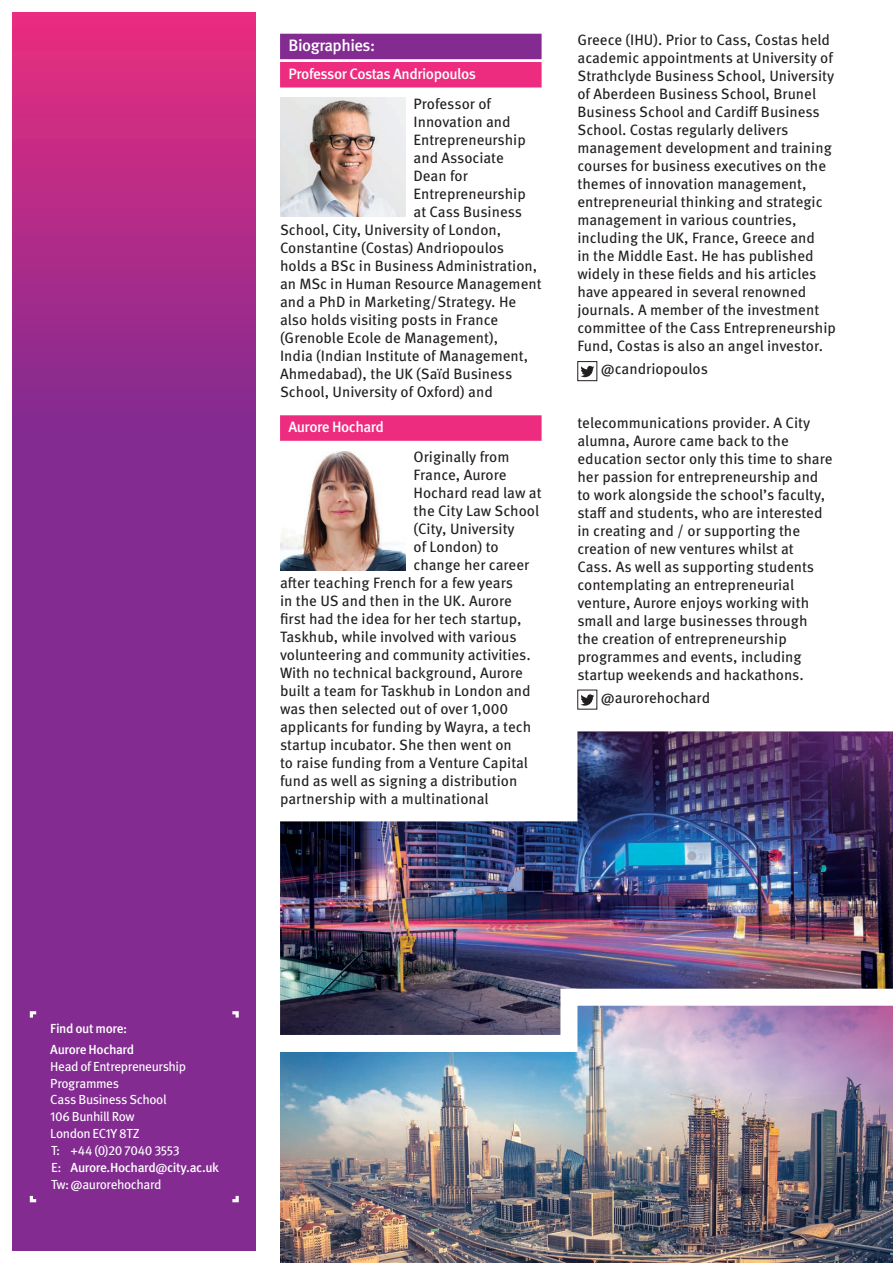
<style>
.page{position:relative;width:893px;height:1263px;background:#fff}
.page>*{position:absolute;margin:0;border:0;box-sizing:border-box;transform-origin:0 0}
._8__Highlighted_text{font:500 16.5px "Meta OT";letter-spacing:-.03em;color:#fff}
._0__Body__MetaOT_Boo{font:15px/18px "Meta OT";color:#231f20}
._9__Highlighted_text{font:500 15px "Meta OT";letter-spacing:-.03em;color:#fff}
._15__Call_To_Action{font:13.2px/16.8px "Meta OT";letter-spacing:-.035em;color:#fff}
._15__Call_To_Action-2{font:500 13.2px "Meta OT";letter-spacing:-.03em;color:#fff}
.s1{font-weight:400}
</style>
<div class="page">
<svg style="left:13px;top:13px;width:242px;height:1237px;background:#932b8d"></svg>
<img style="left:280px;top:1060px;width:613px;height:203px">
<img style="left:280px;top:98px;width:125px;height:119px">
<img style="left:280px;top:451px;width:125px;height:119px">
<div style="left:280px;top:34px;width:262px;height:25px;background:#832b91"></div>
<div style="left:280px;top:62px;width:262px;height:26px;background:#ee2c7f"></div>
<div style="left:280px;top:415px;width:262px;height:26px;background:#ee2c7f"></div>
<svg style="left:30px;top:1011px;width:6px;height:6px"></svg>
<svg style="left:30px;top:1196px;width:6px;height:6px"></svg>
<svg style="left:232px;top:1011px;width:7px;height:6px"></svg>
<svg style="left:232px;top:1196px;width:7px;height:6px"></svg>
<img style="left:280px;top:731px;width:613px;height:249px">
<div style="left:577px;top:361px;width:20px;height:20px;border:1px solid #231f20"></div>
<svg style="left:581px;top:366px;width:13px;height:11px"></svg>
<div style="left:577px;top:690px;width:20px;height:19px;border:1px solid #231f20"></div>
<svg style="left:580px;top:694px;width:14px;height:12px"></svg>
<img style="left:247px;top:980px;width:646px;height:80px">
<p class="_8__Highlighted_text" style="left:289px;top:35px;width:88px">Biographies:</p>
<p class="_9__Highlighted_text" style="left:289px;top:65px;width:189px">Professor Costas Andriopoulos</p>
<p class="_0__Body__MetaOT_Boo" style="left:414px;top:95px;width:79px">Professor of</p>
<p class="_0__Body__MetaOT_Boo" style="left:414px;top:113px;width:99px">Innovation and</p>
<p class="_0__Body__MetaOT_Boo" style="left:414px;top:131px;width:114px">Entrepreneurship</p>
<p class="_0__Body__MetaOT_Boo" style="left:414px;top:149px;width:92px">and Associate</p>
<p class="_0__Body__MetaOT_Boo" style="left:414px;top:167px;width:56px">Dean for</p>
<p class="_0__Body__MetaOT_Boo" style="left:414px;top:185px;width:114px">Entrepreneurship</p>
<p class="_0__Body__MetaOT_Boo" style="left:414px;top:203px;width:110px">at Cass Business</p>
<p class="_0__Body__MetaOT_Boo" style="left:280px;top:221px;width:223px">School, City, University of London,</p>
<p class="_0__Body__MetaOT_Boo" style="left:280px;top:239px;width:226px">Constantine (Costas) Andriopoulos</p>
<p class="_0__Body__MetaOT_Boo" style="left:280px;top:257px;width:259px">holds a BSc in Business Administration,</p>
<p class="_0__Body__MetaOT_Boo" style="left:280px;top:275px;width:263px">an MSc in Human Resource Management</p>
<p class="_0__Body__MetaOT_Boo" style="left:280px;top:293px;width:238px">and a PhD in Marketing/Strategy. He</p>
<p class="_0__Body__MetaOT_Boo" style="left:280px;top:311px;width:220px">also holds visiting posts in France</p>
<p class="_0__Body__MetaOT_Boo" style="left:280px;top:329px;width:220px">(Grenoble Ecole de Management),</p>
<p class="_0__Body__MetaOT_Boo" style="left:280px;top:347px;width:250px">India (Indian Institute of Management,</p>
<p class="_0__Body__MetaOT_Boo" style="left:280px;top:365px;width:234px">Ahmedabad), the UK (Saïd Business</p>
<p class="_0__Body__MetaOT_Boo" style="left:280px;top:383px;width:214px">School, University of Oxford) and</p>
<p class="_9__Highlighted_text" style="left:289px;top:418px;width:97px">Aurore Hochard</p>
<p class="_0__Body__MetaOT_Boo" style="left:414px;top:448px;width:98px">Originally from</p>
<p class="_0__Body__MetaOT_Boo" style="left:414px;top:466px;width:94px">France, Aurore</p>
<p class="_0__Body__MetaOT_Boo" style="left:414px;top:484px;width:130px">Hochard read law at</p>
<p class="_0__Body__MetaOT_Boo" style="left:414px;top:502px;width:127px">the City Law School</p>
<p class="_0__Body__MetaOT_Boo" style="left:414px;top:520px;width:103px">(City, University</p>
<p class="_0__Body__MetaOT_Boo" style="left:414px;top:538px;width:87px">of London) to</p>
<p class="_0__Body__MetaOT_Boo" style="left:414px;top:556px;width:117px">change her career</p>
<p class="_0__Body__MetaOT_Boo" style="left:280px;top:574px;width:234px">after teaching French for a few years</p>
<p class="_0__Body__MetaOT_Boo" style="left:280px;top:592px;width:233px">in the US and then in the UK. Aurore</p>
<p class="_0__Body__MetaOT_Boo" style="left:280px;top:610px;width:243px">first had the idea for her tech startup,</p>
<p class="_0__Body__MetaOT_Boo" style="left:280px;top:628px;width:238px">Taskhub, while involved with various</p>
<p class="_0__Body__MetaOT_Boo" style="left:280px;top:646px;width:252px">volunteering and community activities.</p>
<p class="_0__Body__MetaOT_Boo" style="left:280px;top:664px;width:244px">With no technical background, Aurore</p>
<p class="_0__Body__MetaOT_Boo" style="left:280px;top:682px;width:252px">built a team for Taskhub in London and</p>
<p class="_0__Body__MetaOT_Boo" style="left:280px;top:700px;width:230px">was then selected out of over 1,000</p>
<p class="_0__Body__MetaOT_Boo" style="left:280px;top:718px;width:253px">applicants for funding by Wayra, a tech</p>
<p class="_0__Body__MetaOT_Boo" style="left:280px;top:736px;width:233px">startup incubator. She then went on</p>
<p class="_0__Body__MetaOT_Boo" style="left:280px;top:754px;width:249px">to raise funding from a Venture Capital</p>
<p class="_0__Body__MetaOT_Boo" style="left:280px;top:772px;width:239px">fund as well as signing a distribution</p>
<p class="_0__Body__MetaOT_Boo" style="left:280px;top:790px;width:210px">partnership with a multinational</p>
<p class="_0__Body__MetaOT_Boo" style="left:577px;top:31px;width:260px">Greece (IHU). Prior to Cass, Costas held academic appointments at University of Strathclyde Business School, University of Aberdeen Business School, Brunel Business School and Cardiff Business School. Costas regularly delivers management development and training courses for business executives on the themes of innovation management, entrepreneurial thinking and strategic management in various countries, including the UK, France, Greece and<br>in the Middle East. He has published widely in these fields and his articles have appeared in several renowned journals. A member of the investment committee of the Cass Entrepreneurship Fund, Costas is also an angel investor.</p>
<p class="_0__Body__MetaOT_Boo" style="left:601px;top:360px;width:109px">@candriopoulos</p>
<p class="_0__Body__MetaOT_Boo" style="left:577px;top:414px;width:257px">telecommunications provider. A City alumna, Aurore came back to the education sector only this time to share her passion for entrepreneurship and to work alongside the school’s faculty, staff and students, who are interested in creating and / or supporting the creation of new ventures whilst at<br>Cass. As well as supporting students contemplating an entrepreneurial venture, Aurore enjoys working with small and large businesses through<br>the creation of entrepreneurship programmes and events, including startup weekends and hackathons.</p>
<p class="_0__Body__MetaOT_Boo" style="left:601px;top:689px;width:111px">@aurorehochard</p>
<p class="_15__Call_To_Action-2" style="left:50px;top:1020px;width:78px">Find out more:</p>
<p class="_15__Call_To_Action-2" style="left:50px;top:1041px;width:85px">Aurore Hochard</p>
<p class="_15__Call_To_Action" style="left:50px;top:1058px;width:137px">Head of Entrepreneurship<br>Programmes</p>
<p class="_15__Call_To_Action" style="left:50px;top:1091px;width:118px">Cass Business School<br>106 Bunhill Row</p>
<p class="_15__Call_To_Action" style="left:50px;top:1125px;width:91px">London EC1Y 8TZ</p>
<p class="_15__Call_To_Action" style="left:51px;top:1142px;width:130px">T: +44 (0)20 7040 3553</p>
<p class="_15__Call_To_Action-2" style="left:51px;top:1160px;width:170px"><span class="s1">E:</span> Aurore.Hochard@city.ac.uk</p>
<p class="_15__Call_To_Action" style="left:51px;top:1176px;width:112px">Tw:@aurorehochard</p>
</div>
